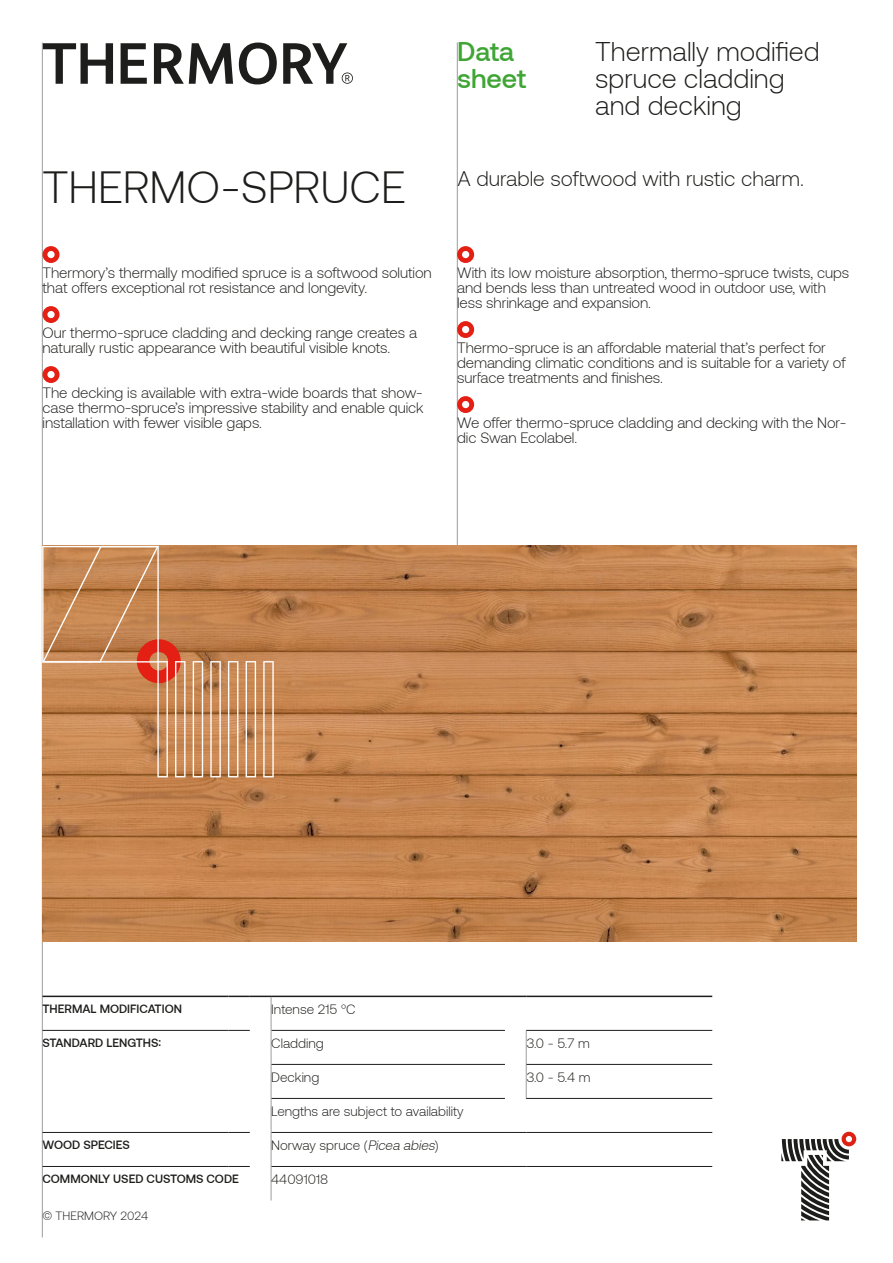
<style>
.page{position:relative;width:893px;height:1263px;background:#fff}
.page>*{position:absolute;margin:0;border:0;box-sizing:border-box;transform-origin:0 0}
.t1{font:300 27px/27px "Aeonik";color:#1d1d1b}
.t2{font:500 27px/27px "Aeonik";color:#3fa535}
.t3{font:300 21px "Aeonik";color:#1d1d1b}
.t4{font:300 15px/15px "Aeonik";letter-spacing:-.005em;color:#1d1d1b}
.t5{font:300 13.5px "Aeonik";color:#1d1d1b}
.t6{font:500 12px "Aeonik";color:#1d1d1b}
.t7{font:300 12px "Aeonik";color:#1d1d1b}
.s1{font-size:45px}
.s2{font-style:italic}
</style>
<div class="page">
<hr style="left:457px;top:43px;width:1px;height:524px;background:#9d9d9c">
<svg style="left:781px;top:1132px;width:75px;height:88px"></svg>
<svg style="left:43px;top:43px;width:70px;height:41px"></svg>
<svg style="left:121px;top:43px;width:26px;height:41px"></svg>
<svg style="left:154px;top:43px;width:79px;height:41px"></svg>
<svg style="left:239px;top:43px;width:38px;height:41px"></svg>
<svg style="left:283px;top:43px;width:70px;height:41px"></svg>
<hr style="left:42px;top:43px;width:1px;height:1194px;background:#9d9d9c">
<hr style="left:43px;top:995px;width:186px;height:2px;background:#1d1d1b">
<hr style="left:229px;top:995px;width:21px;height:2px;background:#1d1d1b">
<hr style="left:250px;top:995px;width:21px;height:2px;background:#1d1d1b">
<hr style="left:271px;top:995px;width:234px;height:2px;background:#1d1d1b">
<hr style="left:505px;top:995px;width:21px;height:2px;background:#1d1d1b">
<hr style="left:526px;top:995px;width:186px;height:2px;background:#1d1d1b">
<hr style="left:526px;top:1030px;width:186px;height:1px;background:#1d1d1b">
<hr style="left:526px;top:1098px;width:186px;height:1px;background:#1d1d1b">
<hr style="left:526px;top:1030px;width:1px;height:34px;background:#9d9d9c">
<hr style="left:526px;top:1064px;width:1px;height:34px;background:#9d9d9c">
<hr style="left:43px;top:1030px;width:186px;height:1px;background:#1d1d1b">
<svg style="left:229px;top:1030px;width:21px;height:1px"></svg>
<hr style="left:271px;top:1030px;width:234px;height:1px;background:#1d1d1b">
<hr style="left:271px;top:1064px;width:234px;height:1px;background:#1d1d1b">
<hr style="left:526px;top:1064px;width:186px;height:1px;background:#1d1d1b">
<hr style="left:271px;top:1098px;width:234px;height:1px;background:#1d1d1b">
<hr style="left:43px;top:1132px;width:186px;height:1px;background:#1d1d1b">
<svg style="left:229px;top:1132px;width:21px;height:1px"></svg>
<hr style="left:271px;top:1132px;width:234px;height:1px;background:#1d1d1b">
<svg style="left:505px;top:1132px;width:21px;height:1px"></svg>
<hr style="left:526px;top:1132px;width:186px;height:1px;background:#1d1d1b">
<hr style="left:43px;top:1166px;width:186px;height:1px;background:#1d1d1b">
<svg style="left:229px;top:1166px;width:21px;height:1px"></svg>
<hr style="left:271px;top:1166px;width:234px;height:1px;background:#1d1d1b">
<svg style="left:505px;top:1166px;width:21px;height:1px"></svg>
<hr style="left:526px;top:1166px;width:186px;height:1px;background:#1d1d1b">
<hr style="left:271px;top:997px;width:1px;height:33px;background:#9d9d9c">
<hr style="left:271px;top:1030px;width:1px;height:34px;background:#9d9d9c">
<hr style="left:271px;top:1064px;width:1px;height:34px;background:#9d9d9c">
<hr style="left:271px;top:1098px;width:1px;height:34px;background:#9d9d9c">
<hr style="left:271px;top:1132px;width:1px;height:34px;background:#9d9d9c">
<hr style="left:271px;top:1166px;width:1px;height:34px;background:#9d9d9c">
<svg style="left:43px;top:246px;width:17px;height:17px"></svg>
<svg style="left:43px;top:306px;width:17px;height:17px"></svg>
<svg style="left:43px;top:366px;width:17px;height:17px"></svg>
<svg style="left:457px;top:246px;width:17px;height:17px"></svg>
<svg style="left:457px;top:321px;width:17px;height:17px"></svg>
<svg style="left:457px;top:396px;width:17px;height:17px"></svg>
<img style="left:43px;top:546px;width:813px;height:396px">
<svg style="left:42px;top:546px;width:144px;height:231px;background:#c78656"></svg>
<svg style="left:193px;top:661px;width:10px;height:116px"></svg>
<svg style="left:210px;top:661px;width:11px;height:116px"></svg>
<svg style="left:228px;top:661px;width:10px;height:116px"></svg>
<svg style="left:246px;top:661px;width:10px;height:116px"></svg>
<svg style="left:263px;top:661px;width:11px;height:116px"></svg>
<h1 class="t2" style="left:457px;top:38px;width:71px">Data sheet</h1>
<h1 class="t1" style="left:595px;top:39px;width:226px">Thermally modified spruce cladding and decking</h1>
<h2 class="t3" style="left:43px;top:167px;width:763px"><span class="s1">THERMO-SPRUCE</span> A durable softwood with rustic charm.</h2>
<p class="t4" style="left:43px;top:265px;width:391px">Thermory’s thermally modified spruce is a softwood solution that offers exceptional rot resistance and longevity.</p>
<p class="t4" style="left:43px;top:325px;width:376px">Our thermo-spruce cladding and decking range creates a naturally rustic appearance with beautiful visible knots.</p>
<p class="t4" style="left:43px;top:385px;width:383px;text-align:justify">The decking is available with extra-wide boards that show&shy;case thermo-spruce’s impressive stability and enable quick installation with fewer visible gaps.</p>
<p class="t4" style="left:457px;top:265px;width:394px">With its low moisture absorption, thermo-spruce twists, cups and bends less than untreated wood in outdoor use, with less shrinkage and expansion.</p>
<p class="t4" style="left:457px;top:340px;width:390px">Thermo-spruce is an affordable material that’s perfect for demanding climatic conditions and is suitable for a variety of surface treatments and finishes.</p>
<p class="t4" style="left:457px;top:415px;width:391px">We offer thermo-spruce cladding and decking with the Nor&shy;dic Swan Ecolabel.</p>
<p class="t6" style="left:43px;top:1002px;width:141px">THERMAL MODIFICATION</p>
<p class="t5" style="left:271px;top:1002px;width:86px">Intense 215 °C</p>
<p class="t6" style="left:43px;top:1036px;width:120px">STANDARD LENGTHS:</p>
<p class="t5" style="left:271px;top:1036px;width:54px">Cladding</p>
<p class="t5" style="left:526px;top:1036px;width:65px">3.0 - 5.7 m</p>
<p class="t5" style="left:271px;top:1070px;width:50px">Decking</p>
<p class="t5" style="left:526px;top:1070px;width:66px">3.0 - 5.4 m</p>
<p class="t5" style="left:271px;top:1104px;width:194px">Lengths are subject to availability</p>
<p class="t6" style="left:43px;top:1138px;width:89px">WOOD SPECIES</p>
<p class="t5" style="left:271px;top:1138px;width:169px">Norway spruce (<span class="s2">Picea abies</span>)</p>
<p class="t6" style="left:43px;top:1172px;width:198px">COMMONLY USED CUSTOMS CODE</p>
<p class="t5" style="left:271px;top:1172px;width:58px">44091018</p>
<p class="t7" style="left:43px;top:1210px;width:107px">© THERMORY 2024</p>
</div>
